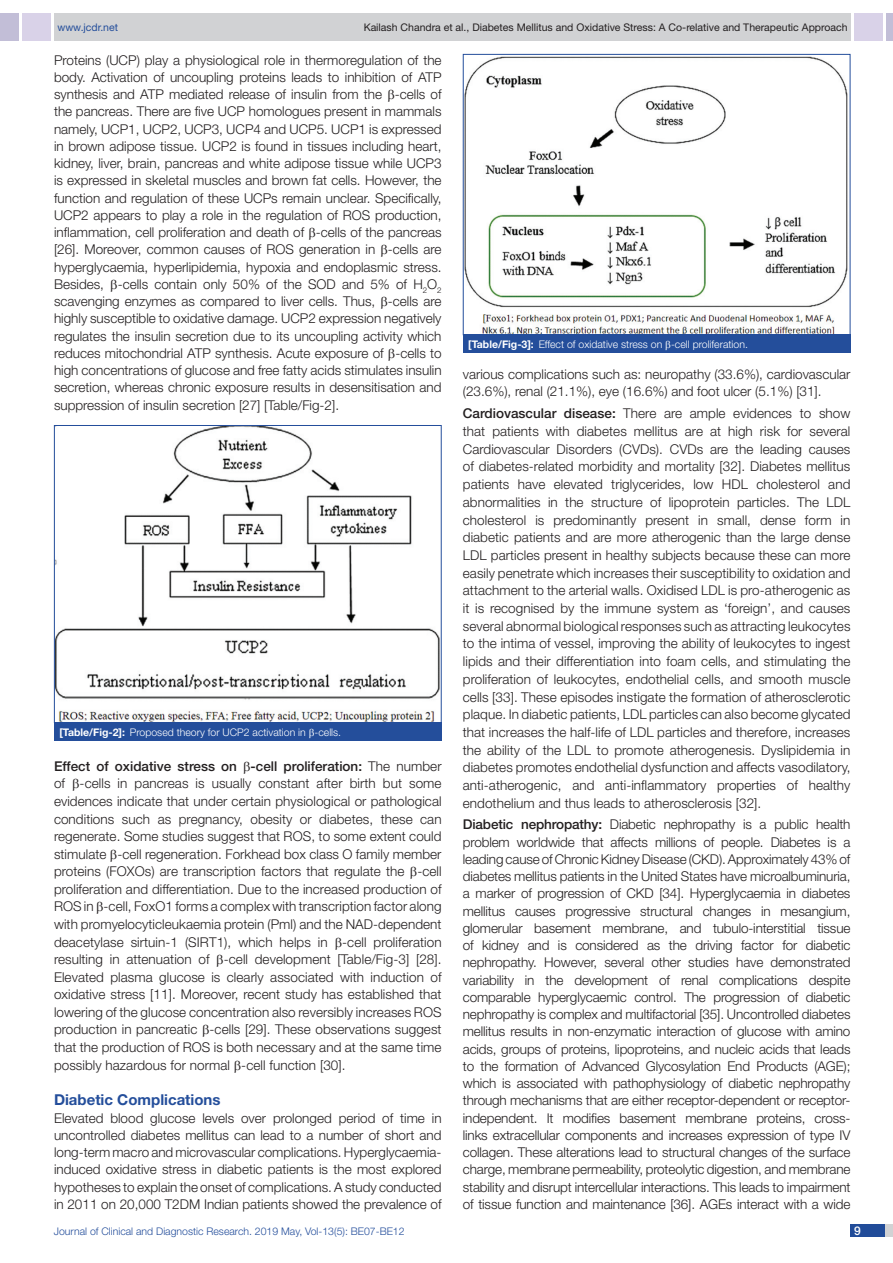
<style>
.page{position:relative;width:893px;height:1263px;background:#fff}
.page>*{position:absolute;margin:0;border:0;box-sizing:border-box;transform-origin:0 0}
.HEAD_2{font:700 15px "Helvetica Neue";color:#244e9b}
.Body_text{font:300 13.5px/17.2px "Helvetica Neue";color:#231f20;text-align:justify}
.t1{font:500 12px "Helvetica Neue";color:#fff}
.TABLE_FIG{font:300 10.5px "Helvetica Neue";color:#fff}
.t2{font:10.5px "Helvetica Neue";color:#231f20}
.t3{font:300 10.5px "Helvetica Neue";color:#244e9b}
.t4{font:10.5px "Helvetica Neue";color:#244e9b}
.s1{font-weight:700}
.s2{font-weight:500}
</style>
<div class="page">
<div style="left:54px;top:13px;width:796px;height:28px;background:#d1d2d4"></div>
<div style="left:0;top:13px;width:19px;height:28px;background:#c2bed7"></div>
<div style="left:22px;top:13px;width:29px;height:28px;background:#d9d2e8"></div>
<div style="left:886px;top:13px;width:7px;height:28px;background:#c2bed7"></div>
<div style="left:854px;top:13px;width:29px;height:28px;background:#d9d2e8"></div>
<div style="left:850px;top:1224px;width:43px;height:13px;background:#d1d2d4"></div>
<div style="left:850px;top:1224px;width:35px;height:13px;background:#214c99"></div>
<img style="left:56px;top:427px;width:384px;height:294px">
<div style="left:54px;top:425px;width:388px;height:298px;border:1px solid #244e9b"></div>
<div style="left:54px;top:722px;width:388px;height:19px;background:#244e9b"></div>
<img style="left:465px;top:56px;width:383px;height:277px">
<div style="left:463px;top:54px;width:387px;height:281px;border:1px solid #244e9b"></div>
<div style="left:463px;top:334px;width:387px;height:19px;background:#244e9b"></div>
<p class="t4" style="left:57px;top:21px;width:62px">www.jcdr.net</p>
<p class="t2" style="left:364px;top:21px;width:485px">Kailash Chandra et al., Diabetes Mellitus and Oxidative Stress: A Co-relative and Therapeutic Approach</p>
<p class="Body_text" style="left:54px;top:51px;width:389px">Proteins (UCP) play a physiological role in thermoregulation of the body. Activation of uncoupling proteins leads to inhibition of ATP synthesis and ATP mediated release of insulin from the -cells of the pancreas. There are five UCP homologues present in mammals namely, UCP1, UCP2, UCP3, UCP4 and UCP5. UCP1 is expressed in brown adipose tissue. UCP2 is found in tissues including heart, kidney, liver, brain, pancreas and white adipose tissue while UCP3 is expressed in skeletal muscles and brown fat cells. However, the function and regulation of these UCPs remain unclear. Specifically, UCP2 appears to play a role in the regulation of ROS production, inflammation, cell proliferation and death of -cells of the pancreas [26]. Moreover, common causes of ROS generation in -cells are hyperglycaemia, hyperlipidemia, hypoxia and endoplasmic stress.<br>Besides, -cells contain only 50% of the SOD and 5% of H<sub>2</sub>O<sub>2 </sub>scavenging enzymes as compared to liver cells. Thus, -cells are highly susceptible to oxidative damage. UCP2 expression negatively regulates the insulin secretion due to its uncoupling activity which reduces mitochondrial ATP synthesis. Acute exposure of -cells to high concentrations of glucose and free fatty acids stimulates insulin secretion, whereas chronic exposure results in desensitisation and suppression of insulin secretion [27] [Table/Fig-2].</p>
<p class="TABLE_FIG" style="left:59px;top:725px;width:283px"><span class="s1">[Table/Fig-2]:</span> Proposed theory for UCP2 activation in -cells.</p>
<p class="Body_text" style="left:54px;top:757px;width:389px"><span class="s2">Effect of oxidative stress on -cell proliferation:</span> The number of -cells in pancreas is usually constant after birth but some evidences indicate that under certain physiological or pathological conditions such as pregnancy, obesity or diabetes, these can regenerate. Some studies suggest that ROS, to some extent could stimulate -cell regeneration. Forkhead box class O family member proteins (FOXOs) are transcription factors that regulate the -cell proliferation and differentiation. Due to the increased production of ROS in -cell, FoxO1 forms a complex with transcription factor along with promyelocyticleukaemia protein (Pml) and the NAD-dependent deacetylase sirtuin-1 (SIRT1), which helps in -cell proliferation resulting in attenuation of -cell development [Table/Fig-3] [28].<br>Elevated plasma glucose is clearly associated with induction of oxidative stress [11]. Moreover, recent study has established that lowering of the glucose concentration also reversibly increases ROS production in pancreatic -cells [29]. These observations suggest that the production of ROS is both necessary and at the same time possibly hazardous for normal -cell function [30].</p>
<p class="HEAD_2" style="left:54px;top:1091px;width:168px">Diabetic Complications</p>
<p class="Body_text" style="left:54px;top:1109px;width:389px">Elevated blood glucose levels over prolonged period of time in uncontrolled diabetes mellitus can lead to a number of short and long-term macro and microvascular complications. Hyperglycaemia&shy;induced oxidative stress in diabetic patients is the most explored hypotheses to explain the onset of complications. A study conducted in 2011 on 20,000 T2DM Indian patients showed the prevalence of</p>
<p class="TABLE_FIG" style="left:468px;top:338px;width:281px"><span class="s1">[Table/Fig-3]:</span> Effect of oxidative stress on -cell proliferation.</p>
<p class="Body_text" style="left:463px;top:365px;width:389px">various complications such as: neuropathy (33.6%), cardiovascular (23.6%), renal (21.1%), eye (16.6%) and foot ulcer (5.1%) [31].</p>
<p class="Body_text" style="left:463px;top:404px;width:389px;line-height:17.7px"><span class="s2">Cardiovascular disease:</span> There are ample evidences to show that patients with diabetes mellitus are at high risk for several Cardiovascular Disorders (CVDs). CVDs are the leading causes of diabetes-related morbidity and mortality [32]. Diabetes mellitus patients have elevated triglycerides, low HDL cholesterol and abnormalities in the structure of lipoprotein particles. The LDL cholesterol is predominantly present in small, dense form in diabetic patients and are more atherogenic than the large dense LDL particles present in healthy subjects because these can more easily penetrate which increases their susceptibility to oxidation and attachment to the arterial walls. Oxidised LDL is pro-atherogenic as it is recognised by the immune system as ‘foreign’, and causes several abnormal biological responses such as attracting leukocytes to the intima of vessel, improving the ability of leukocytes to ingest lipids and their differentiation into foam cells, and stimulating the proliferation of leukocytes, endothelial cells, and smooth muscle cells [33]. These episodes instigate the formation of atherosclerotic plaque. In diabetic patients, LDL particles can also become glycated that increases the half-life of LDL particles and therefore, increases the ability of the LDL to promote atherogenesis. Dyslipidemia in diabetes promotes endothelial dysfunction and affects vasodilatory, anti-atherogenic, and anti-inflammatory properties of healthy endothelium and thus leads to atherosclerosis [32].</p>
<p class="Body_text" style="left:463px;top:815px;width:389px"><span class="s2">Diabetic nephropathy:</span> Diabetic nephropathy is a public health problem worldwide that affects millions of people. Diabetes is a leading cause of Chronic Kidney Disease (CKD). Approximately 43% of diabetes mellitus patients in the United States have microalbuminuria, a marker of progression of CKD [34]. Hyperglycaemia in diabetes mellitus causes progressive structural changes in mesangium, glomerular basement membrane, and tubulo-interstitial tissue of kidney and is considered as the driving factor for diabetic nephropathy. However, several other studies have demonstrated variability in the development of renal complications despite comparable hyperglycaemic control. The progression of diabetic nephropathy is complex and multifactorial [35]. Uncontrolled diabetes mellitus results in non-enzymatic interaction of glucose with amino acids, groups of proteins, lipoproteins, and nucleic acids that leads to the formation of Advanced Glycosylation End Products (AGE); which is associated with pathophysiology of diabetic nephropathy through mechanisms that are either receptor-dependent or receptor&shy;independent. It modifies basement membrane proteins, cross&shy;links extracellular components and increases expression of type IV collagen. These alterations lead to structural changes of the surface charge, membrane permeability, proteolytic digestion, and membrane stability and disrupt intercellular interactions. This leads to impairment of tissue function and maintenance [36]. AGEs interact with a wide</p>
<p class="t3" style="left:54px;top:1225px;width:352px">Journal of Clinical and Diagnostic Research. 2019 May, Vol-13(5): BE07-BE12</p>
<p class="t1" style="left:854px;top:1223px;width:8px">9</p>
</div>
